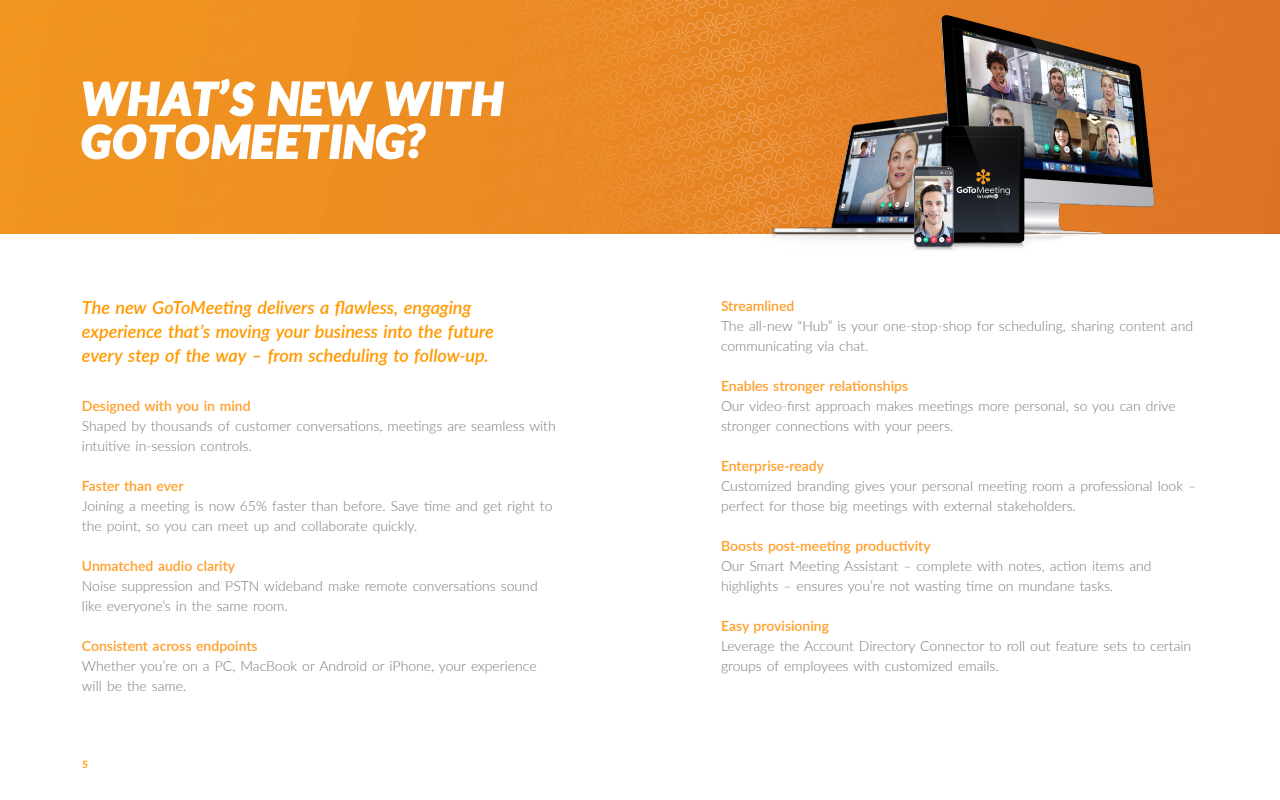
<style>
.page{position:relative;width:1280px;height:800px;background:#fff}
.page>*{position:absolute;margin:0;border:0;box-sizing:border-box;transform-origin:0 0}
.h1_6_10{font:800 60px "Kick Some";letter-spacing:.015em;color:#fff}
.t1{font:italic 600 18px/24px "Lato";letter-spacing:-.005em;color:#f90}
.t2{font:300 14px/20px "Lato";color:#75787b}
.t3{font:600 14px "Lato";color:#ff9e29}
.t4{font:700 10px "Lato";color:#ff9800}
</style>
<div class="page">
<svg style="left:0;top:0;width:1280px;height:234px;background:#ea8a23"></svg>
<img style="left:746px;top:0;width:418px;height:250px">
<p class="h1_6_10" style="left:82px;top:71px;width:423px">WHAT'S NEW WITH</p>
<p class="h1_6_10" style="left:82px;top:114px;width:345px">GOTOMEETING?</p>
<p class="t1" style="left:82px;top:295px;width:414px">The new GoToMeeting delivers a flawless, engaging experience that’s moving your business into the future every step of the way – from scheduling to follow-up.</p>
<p class="t3" style="left:82px;top:396px;width:170px">Designed with you in mind</p>
<p class="t2" style="left:82px;top:415px;width:475px">Shaped by thousands of customer conversations, meetings are seamless with</p>
<p class="t2" style="left:82px;top:435px;width:171px">intuitive in-session controls.</p>
<p class="t3" style="left:82px;top:476px;width:103px">Faster than ever</p>
<p class="t2" style="left:82px;top:495px;width:472px">Joining a meeting is now 65% faster than before. Save time and get right to the point, so you can meet up and collaborate quickly.</p>
<p class="t3" style="left:82px;top:556px;width:155px">Unmatched audio clarity</p>
<p class="t2" style="left:82px;top:575px;width:457px">Noise suppression and PSTN wideband make remote conversations sound like everyone’s in the same room.</p>
<p class="t3" style="left:82px;top:636px;width:177px">Consistent across endpoints</p>
<p class="t2" style="left:82px;top:655px;width:456px">Whether you’re on a PC, MacBook or Android or iPhone, your experience will be the same.</p>
<p class="t4" style="left:82px;top:757px;width:7px">5</p>
<p class="t3" style="left:721px;top:296px;width:75px">Streamlined</p>
<p class="t2" style="left:721px;top:316px;width:474px">The all-new “Hub” is your one-stop-shop for scheduling, sharing content and</p>
<p class="t2" style="left:721px;top:336px;width:149px">communicating via chat.</p>
<p class="t3" style="left:721px;top:376px;width:189px">Enables stronger relationships</p>
<p class="t2" style="left:721px;top:396px;width:456px">Our video-first approach makes meetings more personal, so you can drive</p>
<p class="t2" style="left:721px;top:416px;width:234px">stronger connections with your peers.</p>
<p class="t3" style="left:721px;top:456px;width:105px">Enterprise-ready</p>
<p class="t2" style="left:721px;top:476px;width:477px">Customized branding gives your personal meeting room a professional look –</p>
<p class="t2" style="left:721px;top:496px;width:356px">perfect for those big meetings with external stakeholders.</p>
<p class="t3" style="left:721px;top:536px;width:211px">Boosts post-meeting productivity</p>
<p class="t2" style="left:721px;top:556px;width:432px">Our Smart Meeting Assistant – complete with notes, action items and highlights – ensures you’re not wasting time on mundane tasks.</p>
<p class="t3" style="left:721px;top:616px;width:110px">Easy provisioning</p>
<p class="t2" style="left:721px;top:636px;width:472px">Leverage the Account Directory Connector to roll out feature sets to certain</p>
<p class="t2" style="left:721px;top:656px;width:279px">groups of employees with customized emails.</p>
</div>
